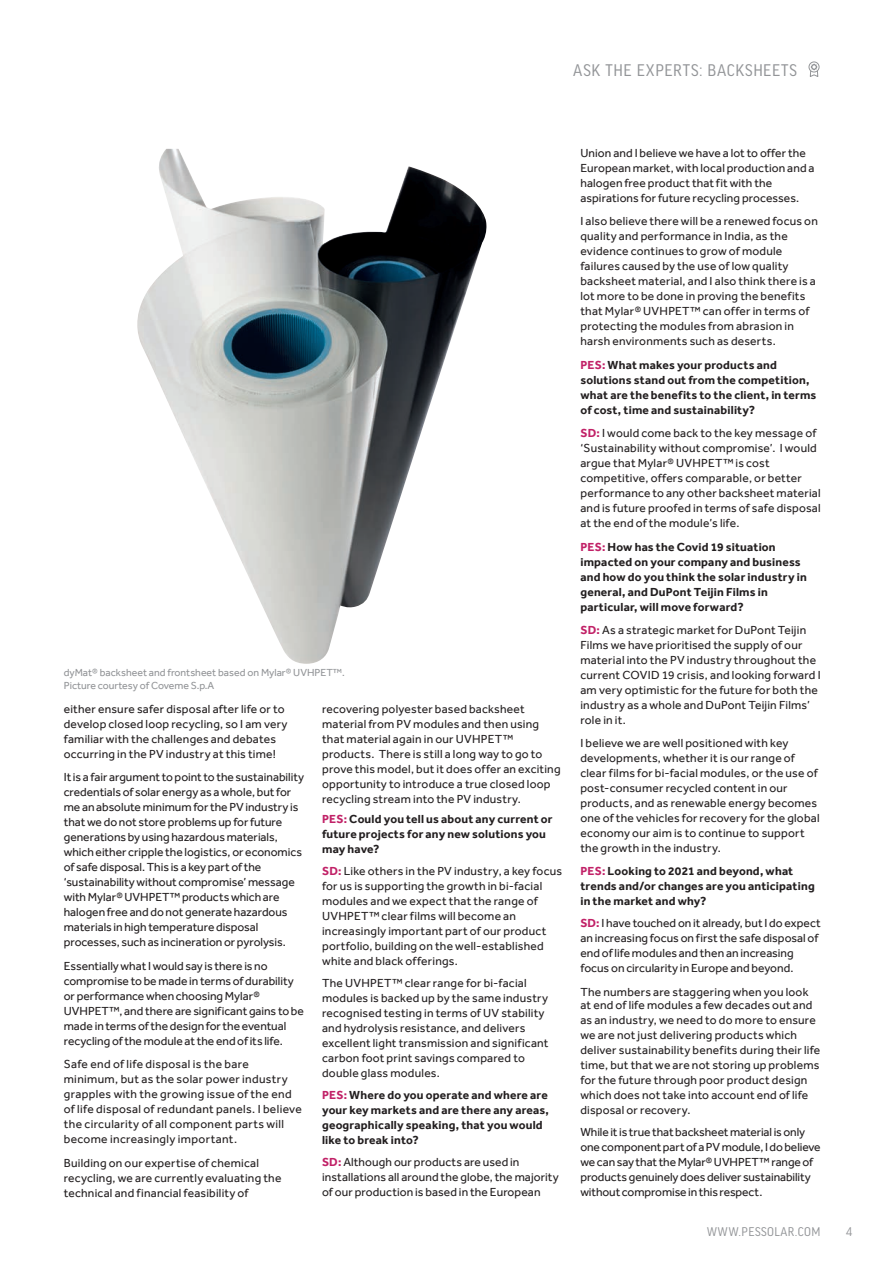
<style>
.page{position:relative;width:893px;height:1263px;background:#fff}
.page>*{position:absolute;margin:0;border:0;box-sizing:border-box;transform-origin:0 0}
.Page_head_2015{font:18px "Good Headline Pro Narr";letter-spacing:.035em;color:#939598}
.t1{font:13.5px "Good Headline Pro Narr";letter-spacing:.035em;color:#939598}
.Body_Copy_2015{font:12px/15px "Effra";letter-spacing:.015em;color:#231f20}
.Body_Copy_2015-2{font:700 12px/15px "Effra";letter-spacing:.015em;color:#231f20}
.Body_Copy_2015-3{font:12px/15px "Effra";letter-spacing:-.005em;color:#231f20}
.CAPTIONS{font:10.5px "Effra";color:#939598}
.s1{color:#c12167}
.s2{font-weight:700;color:#c12167}
</style>
<div class="page">
<img style="left:137px;top:149px;width:350px;height:515px">
<div style="left:809px;top:62px;width:10px;height:10px;border:1px solid #939598;border-radius:50%"></div>
<svg style="left:809px;top:63px;width:10px;height:14px"></svg>
<p class="Page_head_2015" style="left:573px;top:61px;width:225px">ASK THE EXPERTS: BACKSHEETS</p>
<p class="CAPTIONS" style="left:64px;top:666px;width:282px">dyMat® backsheet and frontsheet based on Mylar® UVHPET™.</p>
<p class="CAPTIONS" style="left:64px;top:679px;width:152px">Picture courtesy of Coveme S.p.A</p>
<p class="Body_Copy_2015" style="left:64px;top:701px;width:225px">either ensure safer disposal after life or to develop closed loop recycling, so I am very familiar with the challenges and debates occurring in the PV industry at this time!</p>
<p class="Body_Copy_2015" style="left:64px;top:770px;width:242px">It is a fair argument to point to the sustainability credentials of solar energy as a whole, but for me an absolute minimum for the PV industry is that we do not store problems up for future generations by using hazardous materials, which either cripple the logistics, or economics of safe disposal. This is a key part of the ‘sustainability without compromise’ message with Mylar® UVHPET™ products which are halogen free and do not generate hazardous materials in high temperature disposal processes, such as incineration or pyrolysis.</p>
<p class="Body_Copy_2015" style="left:64px;top:958px;width:242px">Essentially what I would say is there is no compromise to be made in terms of durability or performance when choosing Mylar® UVHPET™, and there are significant gains to be made in terms of the design for the eventual recycling of the module at the end of its life.</p>
<p class="Body_Copy_2015" style="left:64px;top:1057px;width:240px">Safe end of life disposal is the bare minimum, but as the solar power industry grapples with the growing issue of the end of life disposal of redundant panels. I believe the circularity of all component parts will become increasingly important.</p>
<p class="Body_Copy_2015" style="left:64px;top:1155px;width:219px">Building on our expertise of chemical recycling, we are currently evaluating the technical and financial feasibility of</p>
<p class="Body_Copy_2015" style="left:322px;top:701px;width:240px">recovering polyester based backsheet material from PV modules and then using that material again in our UVHPET™ products. There is still a long way to go to prove this model, but it does offer an exciting opportunity to introduce a true closed loop recycling stream into the PV industry.</p>
<p class="Body_Copy_2015-2" style="left:322px;top:812px;width:232px"><span class="s1">PES:</span> Could you tell us about any current or future projects for any new solutions you may have?</p>
<p class="Body_Copy_2015" style="left:322px;top:864px;width:241px"><span class="s2">SD:</span> Like others in the PV industry, a key focus for us is supporting the growth in bi-facial modules and we expect that the range of UVHPET™ clear films will become an increasingly important part of our product portfolio, building on the well-established white and black offerings.</p>
<p class="Body_Copy_2015" style="left:322px;top:976px;width:228px">The UVHPET™ clear range for bi-facial modules is backed up by the same industry recognised testing in terms of UV stability and hydrolysis resistance, and delivers excellent light transmission and significant carbon foot print savings compared to double glass modules.</p>
<p class="Body_Copy_2015-2" style="left:322px;top:1088px;width:228px"><span class="s1">PES:</span> Where do you operate and where are your key markets and are there any areas, geographically speaking, that you would like to break into?</p>
<p class="Body_Copy_2015" style="left:322px;top:1155px;width:238px"><span class="s2">SD:</span> Although our products are used in installations all around the globe, the majority of our production is based in the European</p>
<p class="Body_Copy_2015" style="left:580px;top:145px;width:236px">Union and I believe we have a lot to offer the European market, with local production and a halogen free product that fit with the aspirations for future recycling processes.</p>
<p class="Body_Copy_2015" style="left:580px;top:214px;width:239px">I also believe there will be a renewed focus on quality and performance in India, as the evidence continues to grow of module failures caused by the use of low quality backsheet material, and I also think there is a lot more to be done in proving the benefits that Mylar® UVHPET™ can offer in terms of protecting the modules from abrasion in harsh environments such as deserts.</p>
<p class="Body_Copy_2015-2" style="left:580px;top:357px;width:237px"><span class="s1">PES:</span> What makes your products and solutions stand out from the competition, what are the benefits to the client, in terms of cost, time and sustainability?</p>
<p class="Body_Copy_2015" style="left:580px;top:426px;width:242px"><span class="s2">SD:</span> I would come back to the key message of ‘Sustainability without compromise’. I would argue that Mylar® UVHPET™ is cost competitive, offers comparable, or better performance to any other backsheet material and is future proofed in terms of safe disposal at the end of the module’s life.</p>
<p class="Body_Copy_2015-2" style="left:580px;top:539px;width:228px"><span class="s1">PES:</span> How has the Covid 19 situation impacted on your company and business and how do you think the solar industry in general, and DuPont Teijin Films in particular, will move forward?</p>
<p class="Body_Copy_2015" style="left:580px;top:623px;width:242px"><span class="s2">SD:</span> As a strategic market for DuPont Teijin Films we have prioritised the supply of our material into the PV industry throughout the current COVID 19 crisis, and looking forward I am very optimistic for the future for both the industry as a whole and DuPont Teijin Films’ role in it.</p>
<p class="Body_Copy_2015" style="left:580px;top:735px;width:241px">I believe we are well positioned with key developments, whether it is our range of clear films for bi-facial modules, or the use of post-consumer recycled content in our products, and as renewable energy becomes one of the vehicles for recovery for the global economy our aim is to continue to support the growth in the industry.</p>
<p class="Body_Copy_2015-2" style="left:580px;top:863px;width:236px"><span class="s1">PES:</span> Looking to 2021 and beyond, what trends and/or changes are you anticipating in the market and why?</p>
<p class="Body_Copy_2015" style="left:580px;top:915px;width:242px"><span class="s2">SD:</span> I have touched on it already, but I do expect an increasing focus on first the safe disposal of end of life modules and then an increasing focus on circularity in Europe and beyond.</p>
<p class="Body_Copy_2015" style="left:580px;top:985px;width:233px;line-height:13.5px">The numbers are staggering when you look at end of life modules a few decades out and</p>
<p class="Body_Copy_2015" style="left:580px;top:1012px;width:241px">as an industry, we need to do more to ensure we are not just delivering products which deliver sustainability benefits during their life time, but that we are not storing up problems for the future through poor product design which does not take into account end of life disposal or recovery.</p>
<p class="Body_Copy_2015-3" style="left:580px;top:1124px;width:242px">While it is true that backsheet material is only one component part of a PV module, I do believe we can say that the Mylar® UVHPET™ range of products genuinely does deliver sustainability without compromise in this respect.</p>
<p class="t1" style="left:707px;top:1225px;width:115px">WWW.PESSOLAR.COM</p>
<p class="t1" style="left:846px;top:1225px;width:7px">4</p>
</div>
